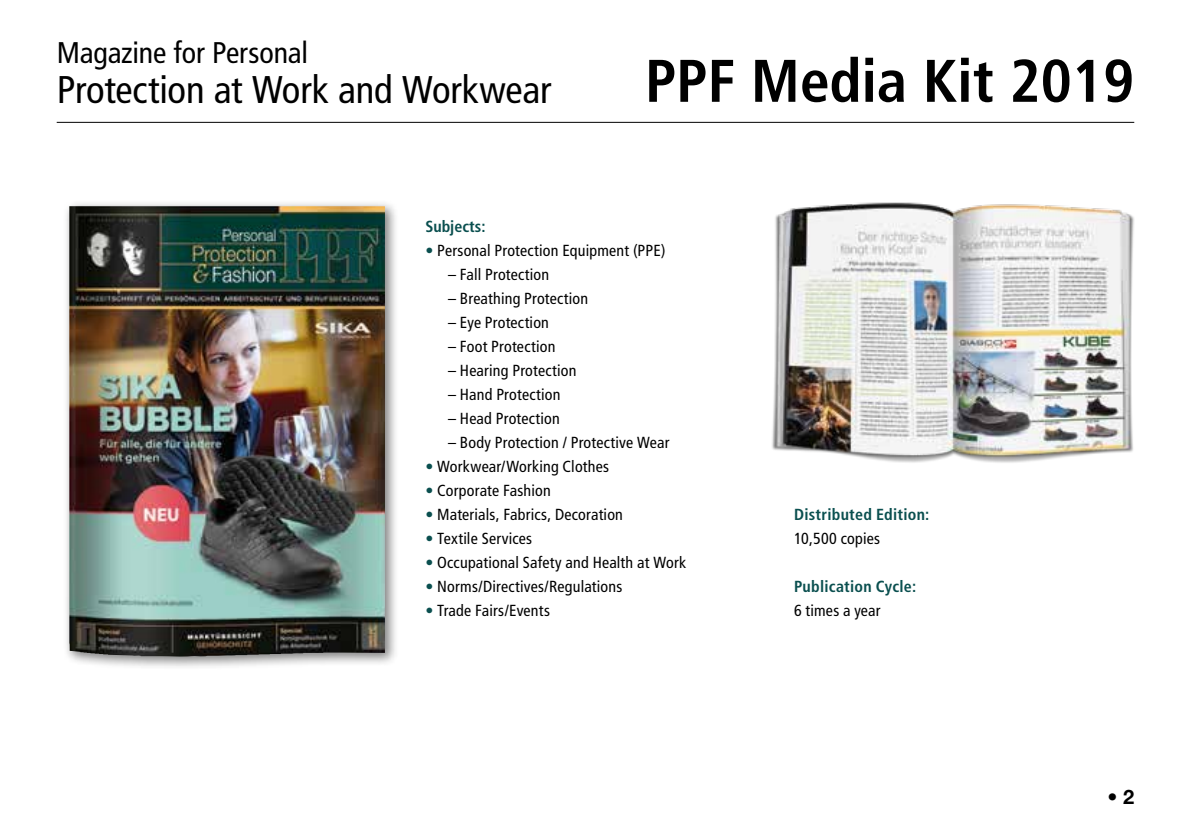
<style>
.page{position:relative;width:1191px;height:840px;background:#fff}
.page>*{position:absolute;margin:0;border:0;box-sizing:border-box;transform-origin:0 0}
.t1{font:700 condensed 60px "Frutiger";color:#000}
.t2{font:condensed 38.6px "Frutiger LT Com";letter-spacing:-.005em;color:#000}
.t3{font:condensed 29.8px "Frutiger LT Com";letter-spacing:-.005em;color:#000}
.t4{font:300 20px "Helvetica Neue";color:#000}
.t5{font:condensed 16px "Frutiger LT Com";letter-spacing:.015em;color:#000}
.t6{font:700 condensed 16px "Frutiger LT Com";letter-spacing:.015em;color:#0a4f4f}
.s1{color:#0a4f4f}
.s2{font-family:"Helvetica Neue CE";font-weight:700}
</style>
<div class="page">
<hr style="left:57px;top:122px;width:1077px;height:1px;background:#000">
<img style="left:772px;top:203px;width:362px;height:260px">
<div style="left:63px;top:200px;width:336px;height:470px;background:#000;opacity:.5"></div>
<img style="left:69px;top:206px;width:316px;height:450px">
<h3 class="t3" style="left:57px;top:36px;width:253px">Magazine for Personal</h3>
<h2 class="t2" style="left:57px;top:67px;width:496px">Protection at Work and Workwear</h2>
<h1 class="t1" style="left:645px;top:45px;width:490px">PPF Media Kit 2019</h1>
<p class="t6" style="left:425px;top:217px;width:62px">Subjects:</p>
<p class="t5" style="left:425px;top:241px;width:242px"><span class="s1">•</span> Personal Protection Equipment (PPE)</p>
<p class="t5" style="left:448px;top:265px;width:103px">– Fall Protection</p>
<p class="t5" style="left:448px;top:289px;width:142px">– Breathing Protection</p>
<p class="t5" style="left:448px;top:313px;width:102px">– Eye Protection</p>
<p class="t5" style="left:448px;top:337px;width:109px">– Foot Protection</p>
<p class="t5" style="left:448px;top:361px;width:130px">– Hearing Protection</p>
<p class="t5" style="left:448px;top:385px;width:114px">– Hand Protection</p>
<p class="t5" style="left:448px;top:409px;width:113px">– Head Protection</p>
<p class="t5" style="left:448px;top:433px;width:223px">– Body Protection / Protective Wear</p>
<p class="t5" style="left:425px;top:457px;width:185px"><span class="s1">•</span> Workwear/Working Clothes</p>
<p class="t5" style="left:425px;top:481px;width:127px"><span class="s1">•</span> Corporate Fashion</p>
<p class="t5" style="left:425px;top:505px;width:199px"><span class="s1">•</span> Materials, Fabrics, Decoration</p>
<p class="t5" style="left:425px;top:529px;width:108px"><span class="s1">•</span> Textile Services</p>
<p class="t5" style="left:425px;top:553px;width:262px"><span class="s1">•</span> Occupational Safety and Health at Work</p>
<p class="t5" style="left:425px;top:577px;width:198px"><span class="s1">•</span> Norms/Directives/Regulations</p>
<p class="t5" style="left:425px;top:601px;width:126px"><span class="s1">•</span> Trade Fairs/Events</p>
<p class="t6" style="left:794px;top:505px;width:137px">Distributed Edition:</p>
<p class="t5" style="left:794px;top:529px;width:88px">10,500 copies</p>
<p class="t6" style="left:794px;top:577px;width:124px">Publication Cycle:</p>
<p class="t5" style="left:794px;top:601px;width:88px">6 times a year</p>
<p class="t4" style="left:1107px;top:783px;width:28px">• <span class="s2">2</span></p>
</div>
